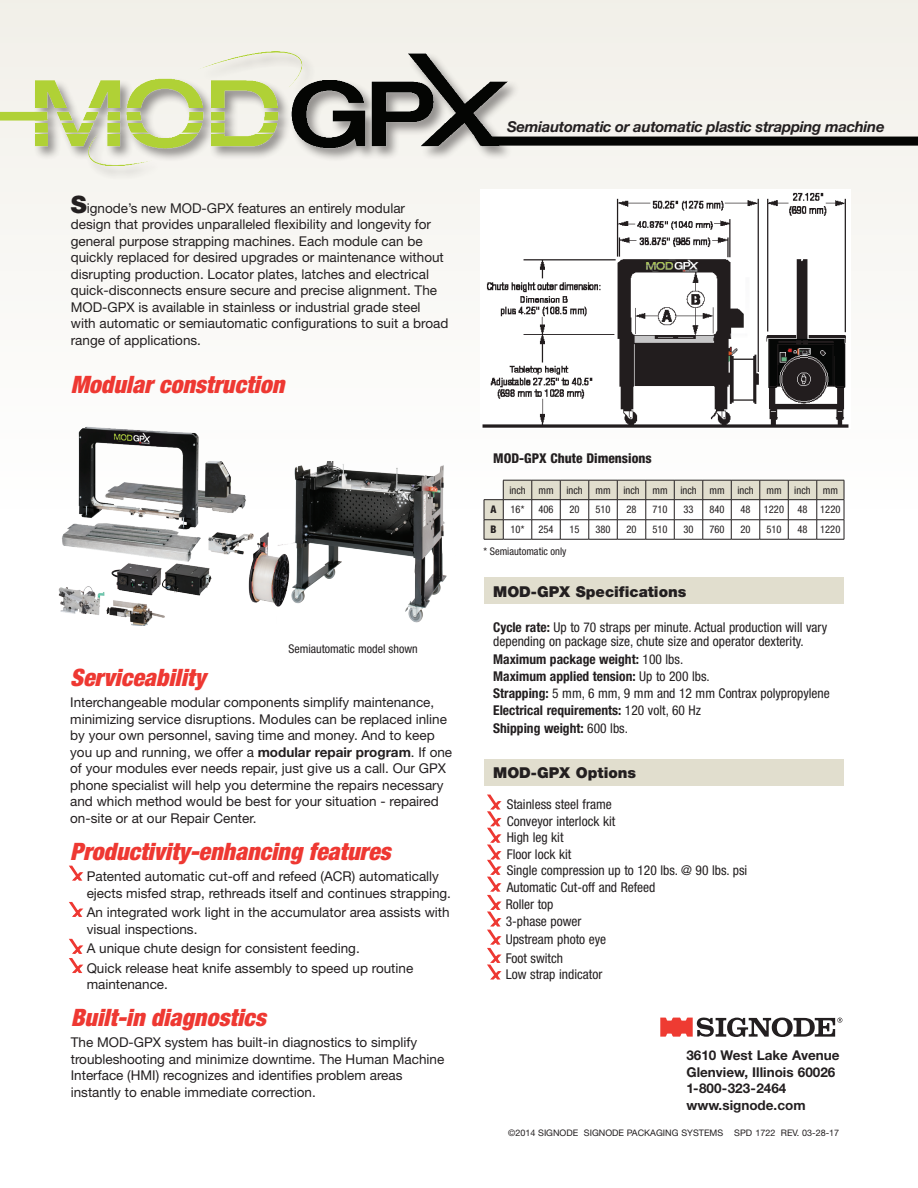
<style>
.page{position:relative;width:918px;height:1188px;background:#fff}
.page>*{position:absolute;margin:0;border:0;box-sizing:border-box;transform-origin:0 0}
.t1{font:italic 900 condensed 24px "Helvetica Neue LT Std";color:#ee3832}
.t2{font:italic 700 15px "Helvetica Neue LT Std";letter-spacing:-.02em;color:#231f20}
.t3{font:900 15px "Helvetica Neue LT Std";color:#231f20}
.t4{font:13.5px/16.5px "Helvetica Neue LT Std";color:#231f20}
.t5{font:condensed 13.5px/16.5px "Helvetica Neue LT Std";color:#231f20}
.t6{font:700 condensed 13.5px/17.2px "Helvetica Neue LT Std";color:#231f20}
.t7{font:700 13.5px/16.5px "Helvetica Neue LT Std";color:#231f20}
.t8{font:800 condensed 13.5px "Helvetica Neue LT Std";color:#231f20}
.t9{font:condensed 12px "Helvetica Neue LT Std";color:#231f20}
.t10{font:condensed 10.5px "Helvetica Neue LT Std";color:#231f20}
.t11{font:800 condensed 10.5px "Helvetica Neue LT Std";color:#231f20}
.t12{font:9px "Helvetica Neue LT Std";color:#231f20}
.s1{font-weight:900;font-size:24px}
.s2{font-weight:700}
.s3{font-weight:400}
</style>
<div class="page">
<div style="left:0;top:0;width:918px;height:515px;background:#f7f6f3"></div>
<div style="left:484px;top:759px;width:360px;height:27px;background:#e1dece"></div>
<svg style="left:484px;top:480px;width:361px;height:60px"></svg>
<div style="left:484px;top:578px;width:360px;height:26px;background:#e1dece"></div>
<svg style="left:487px;top:794px;width:15px;height:186px"></svg>
<svg style="left:660px;top:1017px;width:182px;height:20px"></svg>
<img style="left:35px;top:52px;width:473px;height:113px">
<svg style="left:0;top:112px;width:46px;height:9px"></svg>
<svg style="left:474px;top:137px;width:444px;height:9px;background:#0f100e"></svg>
<img style="left:480px;top:190px;width:370px;height:239px">
<svg style="left:69px;top:865px;width:15px;height:16px"></svg>
<svg style="left:69px;top:901px;width:15px;height:16px"></svg>
<svg style="left:69px;top:938px;width:15px;height:35px"></svg>
<img style="left:306px;top:461px;width:151px;height:162px">
<img style="left:36px;top:426px;width:270px;height:199px">
<hr style="left:730px;top:334px;width:17px;height:4px;background:#f7f7f8">
<div style="left:745px;top:277px;width:5px;height:59px;background:#f7f7f8"></div>
<p class="t4" style="left:71px;top:199px;width:379px"><span class="s1">S</span>ignode’s new MOD-GPX features an entirely modular design that provides unparalleled flexibility and longevity for general purpose strapping machines. Each module can be quickly replaced for desired upgrades or maintenance without disrupting production. Locator plates, latches and electrical quick-disconnects ensure secure and precise alignment. The MOD-GPX is available in stainless or industrial grade steel with automatic or semiautomatic configurations to suit a broad range of applications.</p>
<h1 class="t1" style="left:71px;top:369px;width:215px">Modular construction</h1>
<p class="t9" style="left:288px;top:642px;width:131px">Semiautomatic model shown</p>
<h1 class="t1" style="left:70px;top:663px;width:137px">Serviceability</h1>
<p class="t4" style="left:70px;top:694px;width:383px">Interchangeable modular components simplify maintenance, minimizing service disruptions. Modules can be replaced inline by your own personnel, saving time and money. And to keep you up and running, we offer a <span class="s2">modular repair program</span>. If one of your modules ever needs repair, just give us a call. Our GPX phone specialist will help you determine the repairs necessary and which method would be best for your situation - repaired on-site or at our Repair Center.</p>
<h1 class="t1" style="left:70px;top:837px;width:322px">Productivity-enhancing features</h1>
<p class="t4" style="left:87px;top:868px;width:366px">Patented automatic cut-off and refeed (ACR) automatically ejects misfed strap, rethreads itself and continues strapping.</p>
<p class="t4" style="left:87px;top:904px;width:365px">An integrated work light in the accumulator area assists with visual inspections.</p>
<p class="t4" style="left:87px;top:939px;width:328px;line-height:19.5px">A unique chute design for consistent feeding.<br>Quick release heat knife assembly to speed up routine</p>
<p class="t4" style="left:87px;top:976px;width:83px">maintenance.</p>
<h1 class="t1" style="left:71px;top:1003px;width:197px">Built-in diagnostics</h1>
<p class="t4" style="left:71px;top:1034px;width:375px">The MOD-GPX system has built-in diagnostics to simplify troubleshooting and minimize downtime. The Human Machine Interface (HMI) recognizes and identifies problem areas instantly to enable immediate correction.</p>
<p class="t2" style="left:507px;top:117px;width:379px">Semiautomatic or automatic plastic strapping machine</p>
<p class="t8" style="left:493px;top:450px;width:160px">MOD-GPX Chute Dimensions</p>
<p class="t10" style="left:509px;top:484px;width:330px">inch mm inch mm inch mm inch mm inch mm inch mm</p>
<p class="t11" style="left:491px;top:503px;width:8px">A</p>
<p class="t10" style="left:511px;top:503px;width:15px">16*</p>
<p class="t10" style="left:538px;top:503px;width:17px">406</p>
<p class="t10" style="left:569px;top:503px;width:12px">20</p>
<p class="t10" style="left:595px;top:503px;width:17px">510</p>
<p class="t10" style="left:626px;top:503px;width:12px">28</p>
<p class="t10" style="left:652px;top:503px;width:17px">710</p>
<p class="t10" style="left:683px;top:503px;width:12px">33</p>
<p class="t10" style="left:709px;top:503px;width:17px">840</p>
<p class="t10" style="left:740px;top:503px;width:12px">48</p>
<p class="t10" style="left:764px;top:503px;width:22px">1220</p>
<p class="t10" style="left:797px;top:503px;width:44px">48 1220</p>
<p class="t11" style="left:491px;top:523px;width:8px">B</p>
<p class="t10" style="left:511px;top:523px;width:15px">10*</p>
<p class="t10" style="left:538px;top:523px;width:17px">254</p>
<p class="t10" style="left:569px;top:523px;width:12px">15</p>
<p class="t10" style="left:595px;top:523px;width:17px">380</p>
<p class="t10" style="left:626px;top:523px;width:12px">20</p>
<p class="t10" style="left:652px;top:523px;width:17px">510</p>
<p class="t10" style="left:683px;top:523px;width:12px">30</p>
<p class="t10" style="left:709px;top:523px;width:17px">760</p>
<p class="t10" style="left:740px;top:523px;width:12px">20</p>
<p class="t10" style="left:766px;top:523px;width:17px">510</p>
<p class="t10" style="left:797px;top:523px;width:44px">48 1220</p>
<p class="t10" style="left:484px;top:545px;width:84px">* Semiautomatic only</p>
<p class="t3" style="left:493px;top:583px;width:195px">MOD-GPX Specifications</p>
<p class="t5" style="left:493px;top:620px;width:336px;line-height:14.2px"><span class="s2">Cycle rate:</span> Up to 70 straps per minute. Actual production will vary depending on package size, chute size and operator dexterity.</p>
<p class="t6" style="left:493px;top:650px;width:338px">Maximum package weight: <span class="s3">100 lbs.<br></span>Maximum applied tension: <span class="s3">Up to 200 lbs.<br></span>Strapping: <span class="s3">5 mm, 6 mm, 9 mm and 12 mm Contrax polypropylene </span>Electrical requirements: <span class="s3">120 volt, 60 Hz<br></span>Shipping weight: <span class="s3">600 lbs.</span></p>
<p class="t3" style="left:493px;top:764px;width:144px">MOD-GPX Options</p>
<p class="t5" style="left:507px;top:796px;width:242px">Stainless steel frame<br>Conveyor interlock kit<br>High leg kit<br>Floor lock kit<br>Single compression up to 120 lbs. @ 90 lbs. psi<br>Automatic Cut-off and Refeed</p>
<p class="t5" style="left:506px;top:896px;width:49px">Roller top</p>
<p class="t5" style="left:506px;top:931px;width:102px">Upstream photo eye</p>
<p class="t5" style="left:506px;top:913px;width:77px">3-phase power</p>
<p class="t5" style="left:506px;top:950px;width:98px">Foot switch<br>Low strap indicator</p>
<p class="t7" style="left:686px;top:1047px;width:155px">3610 West Lake Avenue<br>Glenview, Illinois 60026<br>1-800-323-2464 www.signode.com</p>
<p class="t12" style="left:508px;top:1127px;width:333px">©2014 SIGNODE SIGNODE PACKAGING SYSTEMS SPD 1722 REV. 03-28-17</p>
</div>
